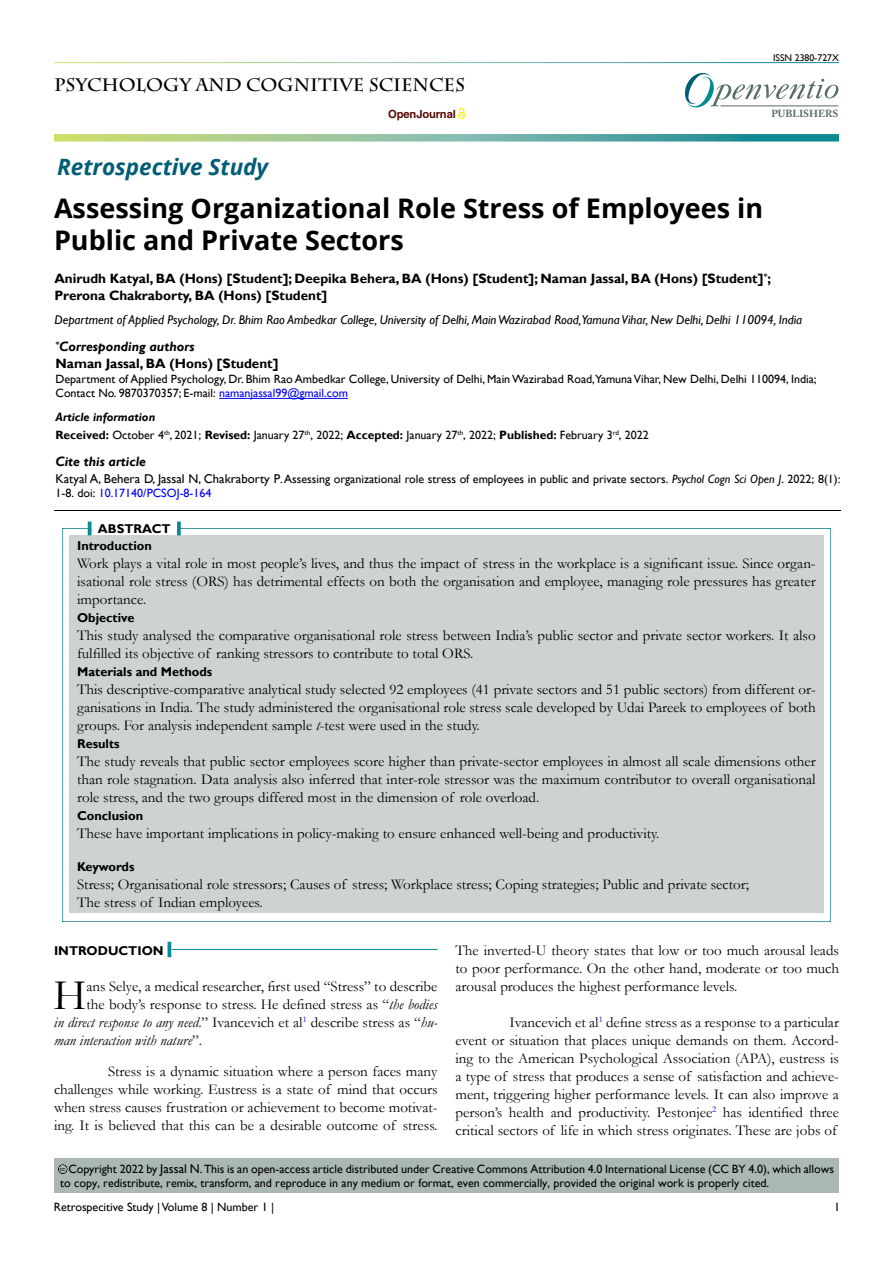
<style>
.page{position:relative;width:893px;height:1263px;background:#fff}
.page>*{position:absolute;margin:0;border:0;box-sizing:border-box;transform-origin:0 0}
.t1{font:43.8px "Garamond";color:#000}
.t2{font:700 27px/32.4px "Open Sans";color:#000}
.t3{font:italic 700 22.5px "Open Sans";color:#015d76}
.t4{font:700 18px "Charlemagne Std";color:#000}
.t5{font:15px/18px "Garamond";color:#000;text-align:justify}
.t6{font:italic 15px "Garamond";color:#000}
.t7{font:700 13.5px/16.5px "Gill Sans";color:#000}
.t8{font:italic 700 13.5px "Gill Sans";color:#000}
.t9{font:italic 12.75px "Gill Sans";color:#000101}
.t10{font:700 12.75px/17px "Gill Sans";color:#000}
.t11{font:12px/14.4px "Gill Sans";color:#000}
.t12{font:12px/18px "Gill Sans";color:#000101}
.t13{font:700 11.25px "Helvetica LT Std";letter-spacing:-.015em;color:#580b05}
.t14{font:700 10.2px "Adobe Caslon Pro";color:#566d65}
.t15{font:9.75px "Gill Sans";color:#0a0000}
.t16{font:5.7px "Arial";color:#000}
.s1{font-style:italic}
.s2{color:#0000fa}
.s3{font-weight:700;font-style:italic;color:#000}
.s4{font-weight:700;color:#000}
.s5{color:#000}
.s6{font-size:12.75px}
.s7{font-style:normal}
</style>
<div class="page">
<svg style="left:685px;top:73px;width:153px;height:35px"></svg>
<hr style="left:720px;top:106px;width:118px;height:1px;background:#566d65">
<svg style="left:54px;top:134px;width:785px;height:8px;background:#81ba9d"></svg>
<svg style="left:458px;top:107px;width:6px;height:11px"></svg>
<hr style="left:219px;top:398px;width:129px;height:1px;background:#0000fa">
<div style="left:42px;top:501px;width:811px;height:12px;background:#f6f1f3;opacity:.75"></div>
<div style="left:54px;top:1158px;width:785px;height:35px;background:#aab7b5"></div>
<div style="left:45px;top:1152px;width:37px;height:23px;background:#f6f1f3;opacity:.75"></div>
<div style="left:50px;top:519px;width:794px;height:403px;background:#f6f1f3;opacity:.75"></div>
<hr style="left:88px;top:521px;width:3px;height:14px;background:#0a8b93">
<svg style="left:177px;top:521px;width:4px;height:14px"></svg>
<hr style="left:172px;top:949px;width:265px;height:1px;background:#0a8b93">
<hr style="left:168px;top:942px;width:3px;height:15px;background:#0a8b93">
<p class="t4" style="left:54px;top:74px;width:412px">PSYCHOLOGY AND COGNITIVE SCIENCES</p>
<h3 class="t3" style="left:57px;top:151px;width:213px">Retrospective Study</h3>
<p class="t13" style="left:388px;top:107px;width:69px">Open Journal</p>
<p class="t15" style="left:773px;top:52px;width:67px">ISSN 2380-727X</p>
<p class="t14" style="left:771px;top:108px;width:69px">PUBLISHERS</p>
<h2 class="t2" style="left:54px;top:191px;width:711px">Assessing Organizational Role Stress of Employees in<br>Public and Private Sectors</h2>
<p class="t7" style="left:54px;top:271px;width:718px">Anirudh Katyal, BA (Hons) [Student]; Deepika Behera, BA (Hons) [Student]; Naman Jassal, BA (Hons) [Student]<sup>*</sup>;<br>Prerona Chakraborty, BA (Hons) [Student]</p>
<p class="t9" style="left:54px;top:312px;width:749px">Department of Applied Psychology, Dr. Bhim Rao Ambedkar College, University of Delhi, Main Wazirabad Road,Yamuna Vihar, New Delhi, Delhi 110094, India</p>
<p class="t7" style="left:55px;top:339px;width:225px"><sup>*</sup><span class="s1">Corresponding authors<br></span>Naman Jassal, BA (Hons) [Student]</p>
<p class="t11" style="left:55px;top:372px;width:763px">Department of Applied Psychology, Dr. Bhim Rao Ambedkar College, University of Delhi, Main Wazirabad Road,Yamuna Vihar, New Delhi, Delhi 110094, India;<br>Contact No. 9870370357; E-mail: <span class="s2">namanjassal99@gmail.com</span></p>
<p class="t12" style="left:55px;top:408px;width:595px"><span class="s3">Article information<br></span><span class="s4">Received:</span> <span class="s5">October 4</span><sup>th</sup><span class="s5">, 2021;</span> <span class="s4">Revised:</span> January 27<sup>th</sup>, 2022<span class="s5">;</span> <span class="s4">Accepted:</span> January 27<sup>th</sup>, 2022<span class="s5">;</span> <span class="s4">Published:</span> February 3<sup>rd</sup>, 2022</p>
<p class="t8" style="left:55px;top:454px;width:92px">Cite this article</p>
<p class="t11" style="left:55px;top:472px;width:786px"><span class="s6">Katyal A, Behera D, Jassal N, Chakraborty P</span>. Assessing organizational role stress of employees in public and private sectors. <span class="s1">Psychol Cogn Sci Open J</span>. 2022; 8(1):<br>1-8. doi: <span class="s2">10.17140/PCSOJ-8-164</span></p>
<p class="t10" style="left:77px;top:520px;width:95px;text-indent:21px">ABSTRACT<br>Introduction</p>
<p class="t5" style="left:77px;top:554px;width:740px">Work plays a vital role in most people’s lives, and thus the impact of stress in the workplace is a significant issue. Since organ&shy;isational role stress (ORS) has detrimental effects on both the organisation and employee, managing role pressures has greater importance.</p>
<p class="t10" style="left:77px;top:609px;width:59px">Objective</p>
<p class="t5" style="left:77px;top:626px;width:740px">This study analysed the comparative organisational role stress between India’s public sector and private sector workers. It also fulfilled its objective of ranking stressors to contribute to total ORS.</p>
<p class="t10" style="left:77px;top:663px;width:137px">Materials and Methods</p>
<p class="t5" style="left:77px;top:680px;width:740px">This descriptive-comparative analytical study selected 92 employees (41 private sectors and 51 public sectors) from different or&shy;ganisations in India. The study administered the organisational role stress scale developed by Udai Pareek to employees of both groups. For analysis independent sample <span class="s1">t</span>-test were used in the study.</p>
<p class="t10" style="left:77px;top:735px;width:44px">Results</p>
<p class="t5" style="left:77px;top:752px;width:740px">The study reveals that public sector employees score higher than private-sector employees in almost all scale dimensions other than role stagnation. Data analysis also inferred that inter-role stressor was the maximum contributor to overall organisational role stress, and the two groups differed most in the dimension of role overload.</p>
<p class="t10" style="left:77px;top:807px;width:68px">Conclusion</p>
<p class="t5" style="left:77px;top:824px;width:584px">These have important implications in policy-making to ensure enhanced well-being and productivity.</p>
<p class="t10" style="left:77px;top:858px;width:59px">Keywords</p>
<p class="t5" style="left:77px;top:875px;width:673px">Stress; Organisational role stressors; Causes of stress; Workplace stress; Coping strategies; Public and private sector;<br>The stress of Indian employees.</p>
<p class="t10" style="left:54px;top:942px;width:111px">INTRODUCTION</p>
<h1 class="t1" style="left:53px;top:965px;width:35px">H</h1>
<p class="t5" style="left:87px;top:977px;width:352px">ans Selye, a medical researcher, first used “Stress” to describe</p>
<p class="t5" style="left:455px;top:941px;width:385px">The inverted-U theory states that low or too much arousal leads to poor performance. On the other hand, moderate or too much arousal produces the highest performance levels.</p>
<p class="t5" style="left:455px;top:1013px;width:385px;text-indent:54px">Ivancevich et al<sup>1</sup> define stress as a response to a particular event or situation that places unique demands on them. Accord&shy;ing to the American Psychological Association (APA), eustress is a type of stress that produces a sense of satisfaction and achieve&shy;ment, triggering higher performance levels. It can also improve a person’s health and productivity. Pestonjee<sup>2</sup> has identified three critical sectors of life in which stress originates. These are jobs of</p>
<p class="t5" style="left:87px;top:995px;width:352px">the body’s response to stress. He defined stress as “<span class="s1">the bodies</span></p>
<p class="t5" style="left:54px;top:1013px;width:385px"><span class="s1">in direct response to any need</span>.” Ivancevich et al<sup>1</sup> describe stress as “<span class="s1">hu-</span></p>
<p class="t6" style="left:54px;top:1030px;width:150px">man interaction with nature<span class="s7">”.</span></p>
<p class="t5" style="left:54px;top:1062px;width:385px;text-indent:54px">Stress is a dynamic situation where a person faces many challenges while working. Eustress is a state of mind that occurs when stress causes frustration or achievement to become motivat&shy;ing. It is believed that this can be a desirable outcome of stress.</p>
<p class="t11" style="left:60px;top:1162px;width:775px;text-indent:8px">Copyright 2022 by <span class="s6">Jassal N</span>. This is an open-access article distributed under Creative Commons Attribution 4.0 International License (CC BY 4.0), which allows to copy, redistribute, remix, transform, and reproduce in any medium or format, even commercially, provided the original work is properly cited.</p>
<p class="t16" style="left:60px;top:1165px;width:7px">cc</p>
<p class="t11" style="left:54px;top:1199px;width:222px">Retrospecitive Study | Volume 8 | Number 1 |</p>
<p class="t11" style="left:834px;top:1199px;width:7px">1</p>
</div>
